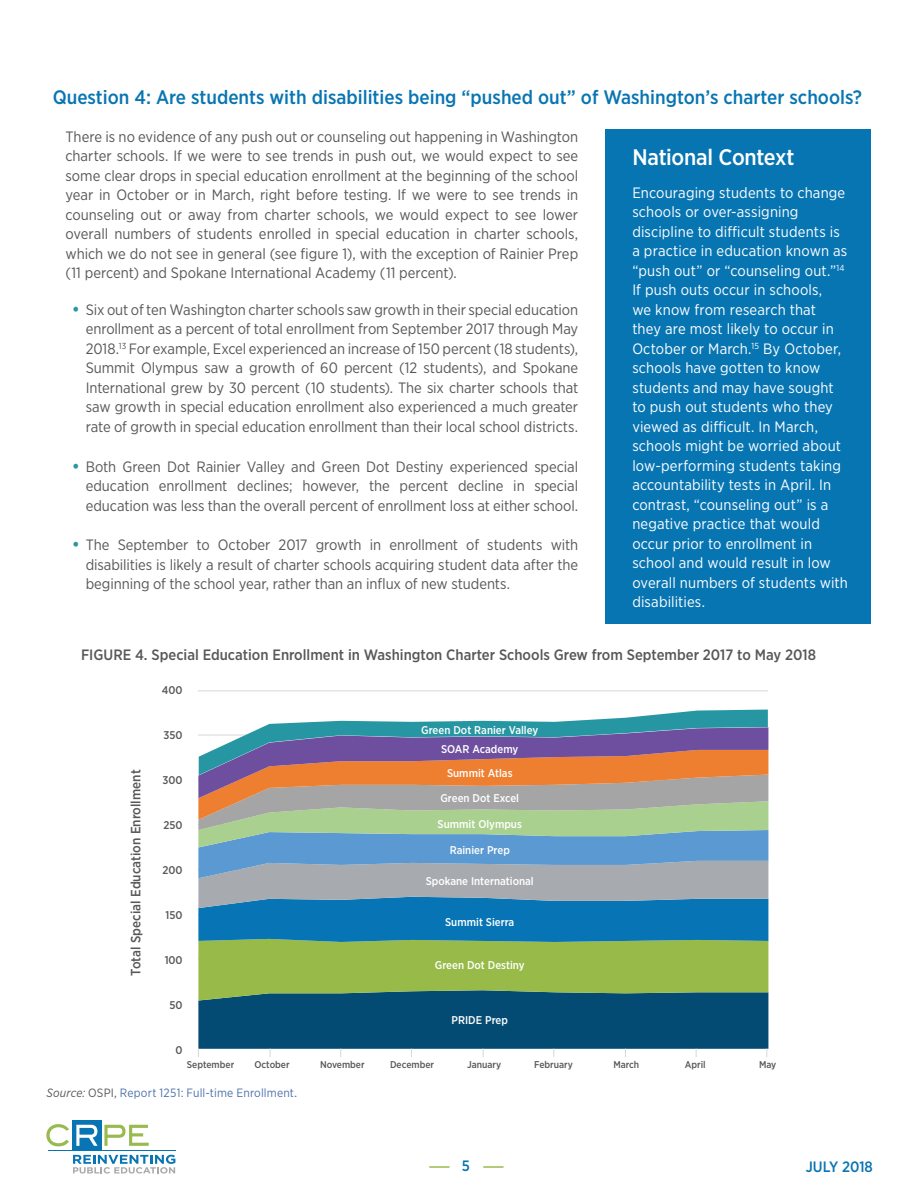
<style>
.page{position:relative;width:918px;height:1188px;background:#fff}
.page>*{position:absolute;margin:0;border:0;box-sizing:border-box;transform-origin:0 0}
.Box_header{font:500 22.5px "Gotham Narrow";letter-spacing:-.015em;color:#fff}
.Subheader_2{font:500 19.5px "Gotham Narrow";color:#0875b3}
.Unstyled_number_list{font:15px/19.5px "Gotham Narrow";letter-spacing:-.005em;color:#57585a;text-align:justify}
.box_text{font:15px/19.5px "Gotham Narrow";letter-spacing:.01em;color:#fff}
.figure_table_title{font:500 15px "Gotham Narrow";color:#57585a}
.t1{font:500 15px "Gotham Narrow";color:#0875b3}
.t2{font:500 15px "Gotham Narrow";color:#0075b2}
.t3{font:500 13.5px "Gotham Narrow";color:#57585a}
.figure_table_small_p{font:12px "Gotham Narrow";letter-spacing:.01em;color:#4d72ac}
.t4{font:500 11.25px "Gotham Narrow";color:#fff}
.t5{font:500 11.25px "Gotham Narrow";color:#57585a}
.t6{font:500 9.9px "Gotham Narrow";color:#57585a}
.s1{font-weight:700;font-size:16.5px;color:#2d96a1}
.s2{font-style:italic;color:#57585a}
.s3{color:#57585a}
</style>
<div class="page">
<hr style="left:198px;top:690px;width:570px;height:1px;background:#d8d8d8">
<svg style="left:198px;top:710px;width:570px;height:347px;background:#719290"></svg>
<hr style="left:48px;top:1150px;width:128px;height:1px;background:#0775b3">
<div style="left:72px;top:1121px;width:29px;height:29px;background:#0775b3"></div>
<svg style="left:46px;top:1124px;width:23px;height:22px"></svg>
<svg style="left:104px;top:1125px;width:45px;height:21px"></svg>
<svg style="left:73px;top:1155px;width:102px;height:19px"></svg>
<svg style="left:76px;top:1125px;width:22px;height:21px"></svg>
<hr style="left:483px;top:1166px;width:21px;height:2px;background:#98ba4f">
<hr style="left:429px;top:1166px;width:21px;height:2px;background:#98ba4f">
<div style="left:605px;top:130px;width:266px;height:494px;background:#0875b3"></div>
<p class="Subheader_2" style="left:53px;top:85px;width:811px">Question 4: Are students with disabilities being “pushed out” of Washington’s charter schools?</p>
<p class="Unstyled_number_list" style="left:65px;top:126px;width:514px">There is no evidence of any push out or counseling out happening in Washington charter schools. If we were to see trends in push out, we would expect to see some clear drops in special education enrollment at the beginning of the school year in October or in March, right before testing. If we were to see trends in counseling out or away from charter schools, we would expect to see lower overall numbers of students enrolled in special education in charter schools, which we do not see in general (see figure 1), with the exception of Rainier Prep (11 percent) and Spokane International Academy (11 percent).</p>
<p class="Unstyled_number_list" style="left:86px;top:300px;width:494px;text-indent:-14px"><span class="s1">•</span> Six out of ten Washington charter schools saw growth in their special education enrollment as a percent of total enrollment from September 2017 through May 2018.<sup>13</sup> For example, Excel experienced an increase of 150 percent (18 students), Summit Olympus saw a growth of 60 percent (12 students), and Spokane International grew by 30 percent (10 students). The six charter schools that saw growth in special education enrollment also experienced a much greater rate of growth in special education enrollment than their local school districts.</p>
<p class="Unstyled_number_list" style="left:86px;top:456px;width:494px;text-indent:-14px"><span class="s1">•</span> Both Green Dot Rainier Valley and Green Dot Destiny experienced special education enrollment declines; however, the percent decline in special education was less than the overall percent of enrollment loss at either school.</p>
<p class="Unstyled_number_list" style="left:86px;top:535px;width:494px;text-indent:-14px"><span class="s1">•</span> The September to October 2017 growth in enrollment of students with disabilities is likely a result of charter schools acquiring student data after the beginning of the school year, rather than an influx of new students.</p>
<p class="Box_header" style="left:632px;top:143px;width:164px">National Context</p>
<p class="box_text" style="left:632px;top:183px;width:217px">Encouraging students to change schools or over-assigning discipline to difficult students is a practice in education known as “push out” or “counseling out.”<sup>14<br></sup>If push outs occur in schools,<br>we know from research that they are most likely to occur in<br>October or March.<sup>15</sup> By October, schools have gotten to know students and may have sought to push out students who they viewed as difficult. In March, schools might be worried about low-performing students taking accountability tests in April. In contrast, “counseling out” is a negative practice that would occur prior to enrollment in school and would result in low overall numbers of students with disabilities.</p>
<p class="figure_table_title" style="left:81px;top:645px;width:737px">FIGURE 4. Special Education Enrollment in Washington Charter Schools Grew from September 2017 to May 2018</p>
<p class="t3" style="left:127px;top:976px;width:207px;rotate:-90deg">Total Special Education Enrollment</p>
<p class="t5" style="left:162px;top:683px;width:22px">400</p>
<p class="t5" style="left:164px;top:728px;width:21px">350</p>
<p class="t5" style="left:163px;top:773px;width:22px">300</p>
<p class="t5" style="left:164px;top:818px;width:21px">250</p>
<p class="t5" style="left:163px;top:863px;width:22px">200</p>
<p class="t5" style="left:166px;top:908px;width:19px">150</p>
<p class="t5" style="left:165px;top:953px;width:20px">100</p>
<p class="t5" style="left:170px;top:998px;width:15px">50</p>
<p class="t5" style="left:176px;top:1043px;width:9px">0</p>
<p class="t4" style="left:421px;top:723px;width:119px">Green Dot Ranier Valley</p>
<p class="t4" style="left:441px;top:742px;width:79px">SOAR Academy</p>
<p class="t4" style="left:447px;top:766px;width:67px">Summit Atlas</p>
<p class="t4" style="left:440px;top:791px;width:80px">Green Dot Excel</p>
<p class="t4" style="left:438px;top:817px;width:86px">Summit Olympus</p>
<p class="t4" style="left:450px;top:843px;width:62px">Rainier Prep</p>
<p class="t4" style="left:426px;top:874px;width:110px">Spokane International</p>
<p class="t4" style="left:445px;top:915px;width:71px">Summit Sierra</p>
<p class="t4" style="left:435px;top:958px;width:91px">Green Dot Destiny</p>
<p class="t4" style="left:452px;top:1013px;width:58px">PRIDE Prep</p>
<p class="t6" style="left:187px;top:1058px;width:49px">September</p>
<p class="t6" style="left:255px;top:1058px;width:37px">October</p>
<p class="t6" style="left:320px;top:1058px;width:46px">November</p>
<p class="t6" style="left:390px;top:1058px;width:46px">December</p>
<p class="t6" style="left:467px;top:1058px;width:36px">January</p>
<p class="t6" style="left:534px;top:1058px;width:40px">February</p>
<p class="t6" style="left:613px;top:1058px;width:27px">March</p>
<p class="t6" style="left:685px;top:1058px;width:22px">April</p>
<p class="t6" style="left:759px;top:1058px;width:19px">May</p>
<p class="figure_table_small_p" style="left:46px;top:1085px;width:252px"><span class="s2">Source:</span> <span class="s3">OSPI,</span> Report 1251: Full-time Enrollment<span class="s3">.</span></p>
<p class="t2" style="left:462px;top:1157px;width:10px">5</p>
<p class="t1" style="left:806px;top:1157px;width:69px">JULY 2018</p>
</div>
